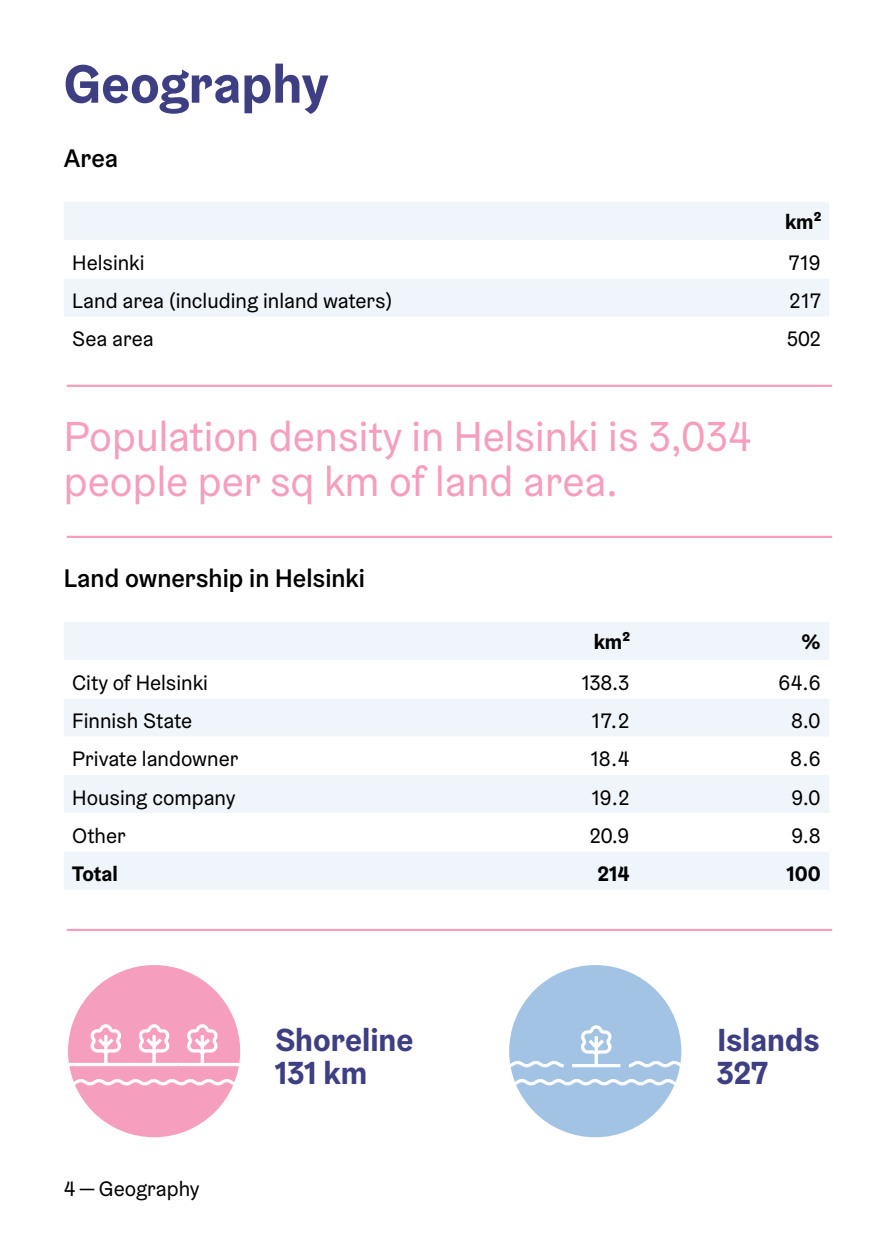
<style>
.page{position:relative;width:893px;height:1259px;background:#fff}
.page>*{position:absolute;margin:0;border:0;box-sizing:border-box;transform-origin:0 0}
.Otsikko_ISO_h1{font:700 54px "Helsinki Grotesk";color:#3e3f82}
.NOSTO_PIENEMPI{font:42px/45px "Helsinki Grotesk";color:#f59ebe}
.Leipis_7pt{font:700 32.1px/33px "Helsinki Grotesk";color:#3e3f82}
.taulukon_otsikko_h2{font:500 25.5px "Helsinki Grotesk";color:#000}
.Leipis_7pt-2{font:21px "Helsinki Grotesk";color:#000}
.Taulukko_Body{font:21px "Helsinki Grotesk";color:#000}
.Leipis_7pt-3{font:700 21px "Helsinki Grotesk";color:#000}
</style>
<div class="page">
<hr style="left:67px;top:536px;width:765px;height:2px;background:#f59ebe">
<hr style="left:67px;top:929px;width:765px;height:2px;background:#f59ebe">
<hr style="left:67px;top:385px;width:765px;height:2px;background:#f59ebe">
<svg style="left:68px;top:965px;width:173px;height:173px"></svg>
<svg style="left:509px;top:965px;width:173px;height:173px"></svg>
<div style="left:64px;top:202px;width:765px;height:38px;background:#f0f5fb"></div>
<div style="left:64px;top:279px;width:765px;height:37px;background:#f0f5fb"></div>
<div style="left:64px;top:622px;width:765px;height:268px;background:#f0f5fb"></div>
<svg style="left:64px;top:660px;width:765px;height:191px"></svg>
<h1 class="Otsikko_ISO_h1" style="left:64px;top:50px;width:266px">Geography</h1>
<h2 class="taulukon_otsikko_h2" style="left:64px;top:142px;width:56px">Area</h2>
<p class="Leipis_7pt-3" style="left:785px;top:208px;width:38px">km²</p>
<p class="Taulukko_Body" style="left:72px;top:250px;width:74px">Helsinki</p>
<p class="Leipis_7pt-2" style="left:789px;top:250px;width:33px">719</p>
<p class="Leipis_7pt-2" style="left:72px;top:288px;width:322px">Land area (including inland waters)</p>
<p class="Leipis_7pt-2" style="left:789px;top:288px;width:33px">217</p>
<p class="Leipis_7pt-2" style="left:72px;top:326px;width:83px">Sea area</p>
<p class="Leipis_7pt-2" style="left:787px;top:326px;width:35px">502</p>
<p class="NOSTO_PIENEMPI" style="left:64px;top:413px;width:689px">Population density in Helsinki is 3,034 people per sq km of land area.</p>
<h2 class="taulukon_otsikko_h2" style="left:64px;top:562px;width:303px">Land ownership in Helsinki</h2>
<p class="Leipis_7pt-3" style="left:594px;top:628px;width:38px">km²</p>
<p class="Leipis_7pt-3" style="left:802px;top:628px;width:21px">%</p>
<p class="Taulukko_Body" style="left:72px;top:669px;width:137px">City of Helsinki</p>
<p class="Leipis_7pt-2" style="left:582px;top:669px;width:49px">138.3</p>
<p class="Leipis_7pt-2" style="left:779px;top:669px;width:44px">64.6</p>
<p class="Leipis_7pt-2" style="left:72px;top:708px;width:121px">Finnish State</p>
<p class="Leipis_7pt-2" style="left:592px;top:708px;width:39px">17.2</p>
<p class="Leipis_7pt-2" style="left:791px;top:708px;width:31px">8.0</p>
<p class="Leipis_7pt-2" style="left:72px;top:746px;width:168px">Private landowner</p>
<p class="Leipis_7pt-2" style="left:591px;top:746px;width:40px">18.4</p>
<p class="Leipis_7pt-2" style="left:790px;top:746px;width:32px">8.6</p>
<p class="Leipis_7pt-2" style="left:72px;top:784px;width:165px">Housing company</p>
<p class="Leipis_7pt-2" style="left:592px;top:784px;width:39px">19.2</p>
<p class="Leipis_7pt-2" style="left:791px;top:784px;width:31px">9.0</p>
<p class="Leipis_7pt-2" style="left:72px;top:822px;width:55px">Other</p>
<p class="Leipis_7pt-2" style="left:590px;top:822px;width:41px">20.9</p>
<p class="Leipis_7pt-2" style="left:791px;top:822px;width:31px">9.8</p>
<p class="Leipis_7pt-3" style="left:72px;top:860px;width:47px">Total</p>
<p class="Leipis_7pt-3" style="left:598px;top:860px;width:33px">214</p>
<p class="Leipis_7pt-3" style="left:787px;top:860px;width:36px">100</p>
<p class="Leipis_7pt-2" style="left:64px;top:1175px;width:137px">4 — Geography</p>
<p class="Leipis_7pt" style="left:275px;top:1023px;width:139px">Shoreline</p>
<p class="Leipis_7pt" style="left:275px;top:1056px;width:94px">131 km</p>
<p class="Leipis_7pt" style="left:717px;top:1023px;width:104px">Islands<br>327</p>
</div>
